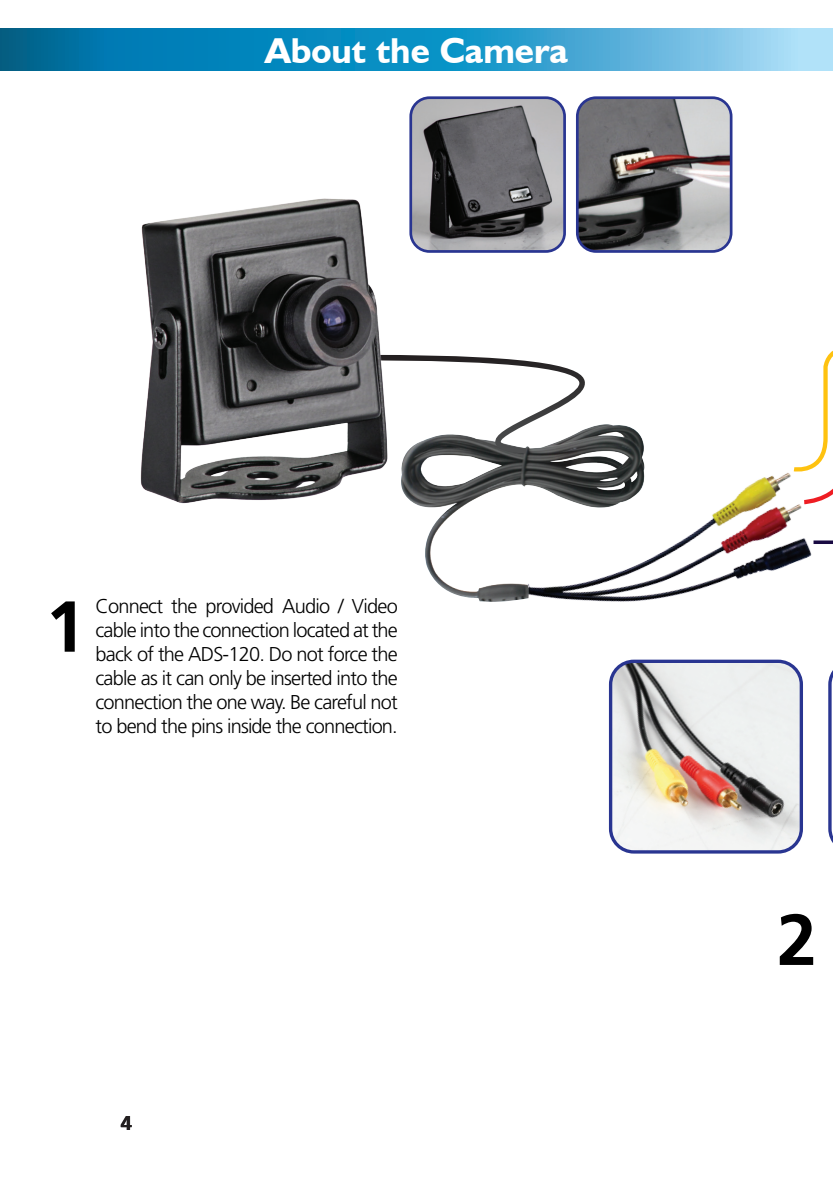
<style>
.page{position:relative;width:833px;height:1184px;background:#fff}
.page>*{position:absolute;margin:0;border:0;box-sizing:border-box;transform-origin:0 0}
.Headline_Bolded{font:700 72px "Frutiger LT";color:#000}
.Headline_Bolded-2{font:700 36px "Humanist 521 BT";color:#fff}
.Headline_Bolded-3{font:300 20px/24px "Frutiger LT";letter-spacing:-.04em;color:#000;text-align:justify}
.t1{font:700 20px "Frutiger LT";color:#231f20}
</style>
<div class="page">
<svg style="left:0;top:29px;width:832px;height:42px;background:#2d99c7"></svg>
<img style="left:647px;top:473px;width:165px;height:127px">
<img style="left:425px;top:424px;width:222px;height:178px">
<svg style="left:464px;top:356px;width:123px;height:98px"></svg>
<img style="left:140px;top:198px;width:324px;height:342px">
<svg style="left:789px;top:351px;width:43px;height:155px"></svg>
<svg style="left:813px;top:540px;width:19px;height:4px"></svg>
<svg style="left:828px;top:671px;width:4px;height:171px"></svg>
<img style="left:612px;top:661px;width:189px;height:191px">
<div style="left:608px;top:660px;width:194px;height:193px;border:3px solid #293591;border-radius:23px"></div>
<img style="left:410px;top:100px;width:152px;height:151px">
<div style="left:409px;top:96px;width:157px;height:157px;border:3px solid #293591;border-radius:19px"></div>
<img style="left:580px;top:100px;width:151px;height:149px">
<div style="left:576px;top:96px;width:156px;height:157px;border:3px solid #293591;border-radius:19px"></div>
<p class="Headline_Bolded-2" style="left:265px;top:28px;width:305px">About the Camera</p>
<p class="Headline_Bolded" style="left:45px;top:584px;width:42px">1</p>
<p class="Headline_Bolded-3" style="left:96px;top:594px;width:304px">Connect the provided Audio / Video cable into the connection located at the back of the ADS-120. Do not force the cable as it can only be inserted into the connection the one way. Be careful not to bend the pins inside the connection.</p>
<p class="t1" style="left:121px;top:1111px;width:13px">4</p>
<p class="Headline_Bolded" style="left:776px;top:898px;width:42px">2</p>
</div>
